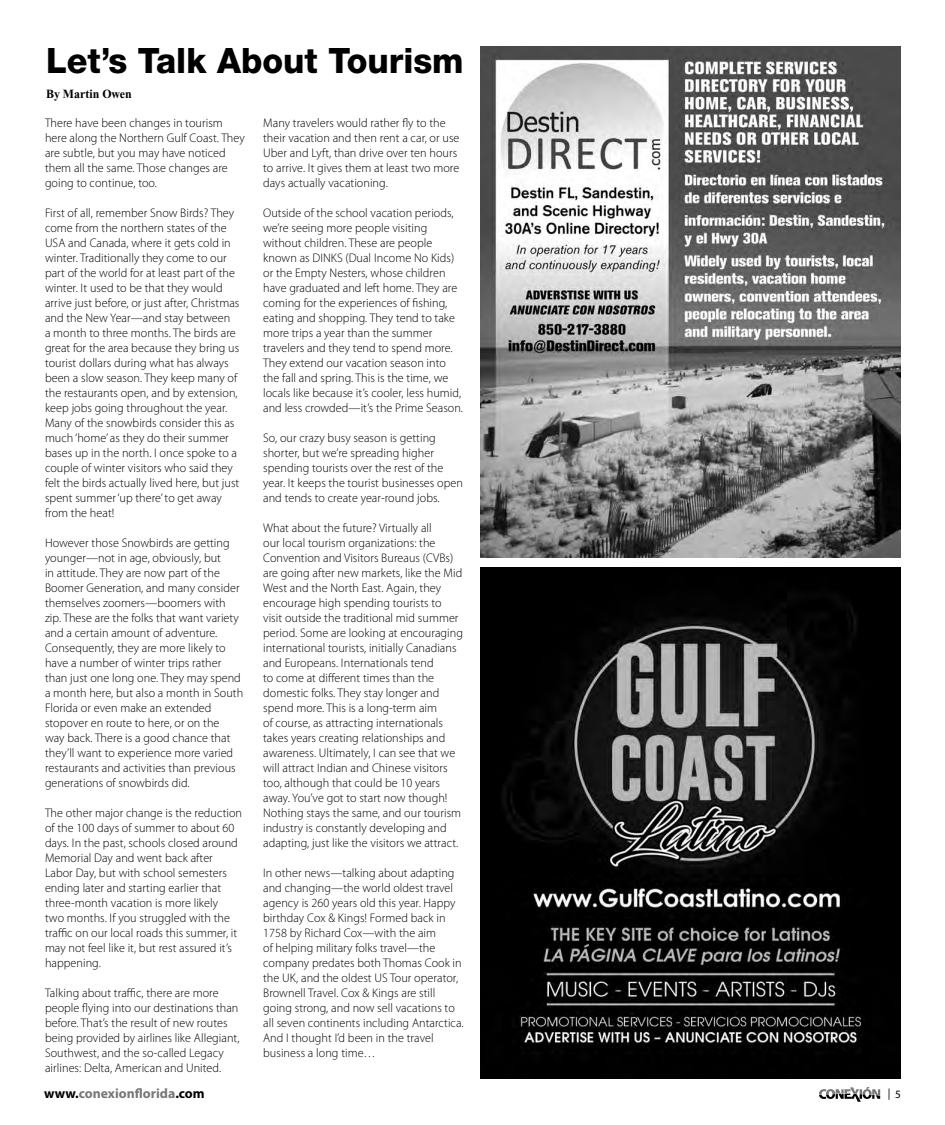
<style>
.page{position:relative;width:945px;height:1125px;background:#fff}
.page>*{position:absolute;margin:0;border:0;box-sizing:border-box;transform-origin:0 0}
.t1{font:800 35px "Helvetica Neue";color:#000}
.t2{font:700 13.75px "Myriad Pro";color:#777}
.t3{font:300 12.5px/15px "Myriad Pro";letter-spacing:.005em;color:#000}
.t4{font:700 12.5px "Times New Roman";color:#000;scale:.95 1}
.t5{font:11.25px "Myriad Pro";color:#000}
.s1{color:#000}
</style>
<div class="page">
<svg style="left:819px;top:1087px;width:61px;height:15px"></svg>
<img style="left:480px;top:568px;width:421px;height:510px">
<img style="left:481px;top:46px;width:420px;height:511px">
<h1 class="t1" style="left:46px;top:40px;width:419px">Let’s Talk About Tourism</h1>
<p class="t4" style="left:46px;top:87px;width:92px">By Martin Owen</p>
<p class="t3" style="left:45px;top:115px;width:201px">There have been changes in tourism here along the Northern Gulf Coast. They are subtle, but you may have noticed them all the same. Those changes are going to continue, too.</p>
<p class="t3" style="left:45px;top:205px;width:196px">First of all, remember Snow Birds? They come from the northern states of the USA and Canada, where it gets cold in winter. Traditionally they come to our part of the world for at least part of the winter. It used to be that they would arrive just before, or just after, Christmas and the New Year—and stay between<br>a month to three months. The birds are great for the area because they bring us tourist dollars during what has always been a slow season. They keep many of the restaurants open, and by extension, keep jobs going throughout the year.<br>Many of the snowbirds consider this as much ‘home’ as they do their summer bases up in the north. I once spoke to a couple of winter visitors who said they felt the birds actually lived here, but just spent summer ‘up there’ to get away from the heat!</p>
<p class="t3" style="left:45px;top:535px;width:200px">However those Snowbirds are getting younger—not in age, obviously, but<br>in attitude. They are now part of the Boomer Generation, and many consider themselves zoomers—boomers with zip. These are the folks that want variety and a certain amount of adventure.<br>Consequently, they are more likely to have a number of winter trips rather than just one long one. They may spend a month here, but also a month in South Florida or even make an extended stopover en route to here, or on the<br>way back. There is a good chance that they’ll want to experience more varied restaurants and activities than previous generations of snowbirds did.</p>
<p class="t3" style="left:45px;top:805px;width:199px">The other major change is the reduction of the 100 days of summer to about 60 days. In the past, schools closed around Memorial Day and went back after Labor Day, but with school semesters ending later and starting earlier that three-month vacation is more likely<br>two months. If you struggled with the traffic on our local roads this summer, it may not feel like it, but rest assured it’s happening.</p>
<p class="t3" style="left:45px;top:985px;width:196px">Talking about traffic, there are more people flying into our destinations than before. That’s the result of new routes being provided by airlines like Allegiant, Southwest, and the so-called Legacy airlines: Delta, American and United.</p>
<p class="t3" style="left:263px;top:115px;width:198px">Many travelers would rather fly to the their vacation and then rent a car, or use Uber and Lyft, than drive over ten hours to arrive. It gives them at least two more days actually vacationing.</p>
<p class="t3" style="left:263px;top:205px;width:201px">Outside of the school vacation periods, we’re seeing more people visiting without children. These are people known as DINKS (Dual Income No Kids) or the Empty Nesters, whose children have graduated and left home. They are coming for the experiences of fishing, eating and shopping. They tend to take more trips a year than the summer travelers and they tend to spend more.<br>They extend our vacation season into the fall and spring. This is the time, we locals like because it’s cooler, less humid, and less crowded—it’s the Prime Season.</p>
<p class="t3" style="left:263px;top:430px;width:201px">So, our crazy busy season is getting shorter, but we’re spreading higher spending tourists over the rest of the year. It keeps the tourist businesses open and tends to create year-round jobs.</p>
<p class="t3" style="left:263px;top:520px;width:201px">What about the future? Virtually all<br>our local tourism organizations: the Convention and Visitors Bureaus (CVBs) are going after new markets, like the Mid West and the North East. Again, they encourage high spending tourists to visit outside the traditional mid summer period. Some are looking at encouraging international tourists, initially Canadians and Europeans. Internationals tend<br>to come at different times than the domestic folks. They stay longer and spend more. This is a long-term aim<br>of course, as attracting internationals takes years creating relationships and awareness. Ultimately, I can see that we will attract Indian and Chinese visitors too, although that could be 10 years away. You’ve got to start now though!<br>Nothing stays the same, and our tourism industry is constantly developing and adapting, just like the visitors we attract.</p>
<p class="t3" style="left:263px;top:865px;width:202px">In other news—talking about adapting and changing—the world oldest travel agency is 260 years old this year. Happy birthday Cox &amp; Kings! Formed back in 1758 by Richard Cox—with the aim<br>of helping military folks travel—the company predates both Thomas Cook in the UK, and the oldest US Tour operator, Brownell Travel. Cox &amp; Kings are still going strong, and now sell vacations to all seven continents including Antarctica.<br>And I thought I’d been in the travel business a long time…</p>
<p class="t2" style="left:44px;top:1084px;width:162px"><span class="s1">www.</span>conexionflorida<span class="s1">.com</span></p>
<p class="t5" style="left:888px;top:1086px;width:15px">| 5</p>
</div>
